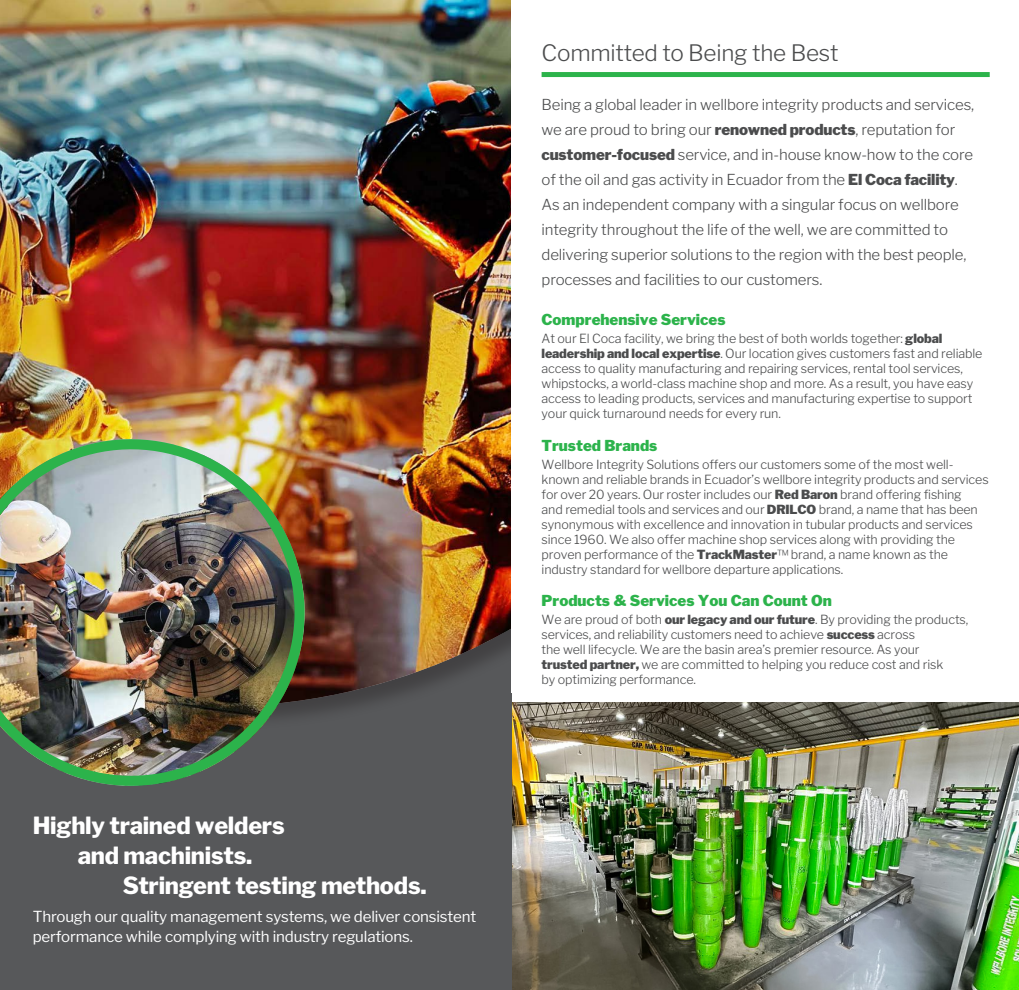
<style>
.page{position:relative;width:1019px;height:990px;background:#fff}
.page>*{position:absolute;margin:0;border:0;box-sizing:border-box;transform-origin:0 0}
.t1{font:800 23.5px/30.2px "Libre Franklin";letter-spacing:-.01em;color:#fff;text-align:center}
.t2{font:300 22.5px "Libre Franklin";letter-spacing:-.01em;color:#4b4c4d}
.t3{font:15.12px/20.1px "Libre Franklin";letter-spacing:-.01em;color:#fff}
.t4{font:300 15px/25px "Libre Franklin";letter-spacing:-.01em;color:#4b4c4d}
.t5{font:900 15px "Libre Franklin";color:#2cb34b}
.t6{font:300 12.5px/15px "Libre Franklin";letter-spacing:-.01em;color:#4b4c4d}
.s1{font-weight:900}
</style>
<div class="page">
<div style="left:541px;top:72px;width:448px;height:5px;background:#2cb34b"></div>
<img style="left:511px;top:702px;width:507px;height:288px">
<div style="left:0;top:0;width:511px;height:990px;background:#57585a"></div>
<img style="left:0;top:0;width:514px;height:705px">
<img style="left:0;top:430px;width:313px;height:356px">
<div style="left:511px;top:0;width:27px;height:692px;background:#fff"></div>
<h1 class="t1" style="left:33px;top:810px;width:253px">Highly trained welders and machinists.</h1>
<h1 class="t1" style="left:123px;top:870px;width:305px">Stringent testing methods.</h1>
<p class="t3" style="left:33px;top:906px;width:445px">Through our quality management systems, we deliver consistent performance while complying with industry regulations.</p>
<h2 class="t2" style="left:541px;top:39px;width:298px">Committed to Being the Best</h2>
<p class="t4" style="left:541px;top:92px;width:434px">Being a global leader in wellbore integrity products and services, we are proud to bring our <span class="s1">renowned products</span>, reputation for <span class="s1">customer-focused</span> service, and in-house know-how to the core of the oil and gas activity in Ecuador from the <span class="s1">El Coca facility</span>.<br>As an independent company with a singular focus on wellbore integrity throughout the life of the well, we are committed to delivering superior solutions to the region with the best people, processes and facilities to our customers.</p>
<p class="t5" style="left:541px;top:311px;width:185px">Comprehensive Services</p>
<p class="t6" style="left:541px;top:331px;width:442px">At our El Coca facility, we bring the best of both worlds together: <span class="s1">global leadership and local expertise</span>. Our location gives customers fast and reliable access to quality manufacturing and repairing services, rental tool services, whipstocks, a world-class machine shop and more. As a result, you have easy access to leading products, services and manufacturing expertise to support your quick turnaround needs for every run.</p>
<p class="t5" style="left:541px;top:436px;width:117px">Trusted Brands</p>
<p class="t6" style="left:541px;top:457px;width:448px">Wellbore Integrity Solutions offers our customers some of the most well&shy;known and reliable brands in Ecuador’s wellbore integrity products and services for over 20 years. Our roster includes our <span class="s1">Red Baron</span> brand offering fishing<br>and remedial tools and services and our <span class="s1">DRILCO</span> brand, a name that has been synonymous with excellence and innovation in tubular products and services since 1960. We also offer machine shop services along with providing the proven performance of the <span class="s1">TrackMaster</span>™ brand, a name known as the industry standard for wellbore departure applications.</p>
<p class="t5" style="left:541px;top:592px;width:292px">Products &amp; Services You Can Count On</p>
<p class="t6" style="left:541px;top:612px;width:428px">We are proud of both <span class="s1">our legacy and our future</span>. By providing the products, services, and reliability customers need to achieve <span class="s1">success</span> across<br>the well lifecycle. We are the basin area’s premier resource. As your <span class="s1">trusted partner,</span> we are committed to helping you reduce cost and risk<br>by optimizing performance.</p>
</div>
